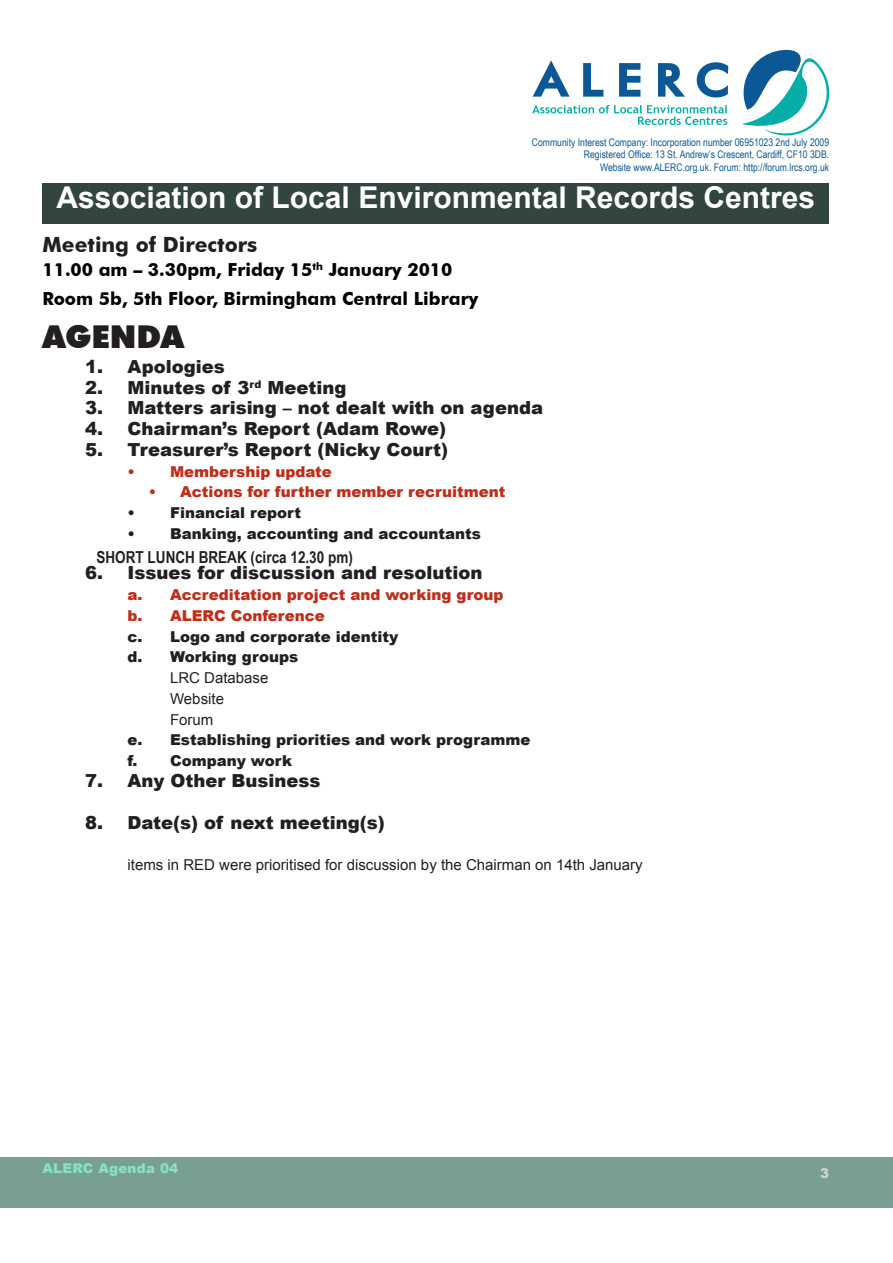
<style>
.page{position:relative;width:893px;height:1263px;background:#fff}
.page>*{position:absolute;margin:0;border:0;box-sizing:border-box;transform-origin:0 0}
.Subhead_2{font:900 31.5px "Futura BT";color:#231f20}
.t1{font:700 30px "Arial";color:#fff}
.Minorhead_1_-_no_TOC{font:700 21px "Futura BT";color:#231f20}
.Agenda_item{font:900 18px "Arial";color:#231f20}
.Minorhead_2{font:700 18px "Futura BT";color:#000}
.t2{font:700 16.5px "Arial Narrow";color:#231f20}
.Agenda_topic_lettere{font:900 15px "Arial";color:#231f20}
.Minutes_body_text{font:15px "Arial";color:#231f20}
.Agenda_topic_lettere-2{font:900 15px "Arial";color:#c02d19}
.Agenda_topic_bullet{font:900 15px "Arial";color:#231f20}
.Agenda_subtopic_bull{font:900 15px "Arial";color:#c02d19}
.Minutes_topic_body_t{font:15px "Arial";color:#231f20}
.Agenda_topic_bullet-2{font:900 15px "Arial";color:#c02d19}
.Footer_right{font:900 13.5px "Arial";letter-spacing:.015em;color:#87e2bf}
.Footer_right_reverse{font:900 13.5px "Arial";color:#d1d2d4}
.t3{font:10.5px "Arial Narrow";color:#0c5896}
</style>
<div class="page">
<div style="left:0;top:1157px;width:893px;height:50px;background:#799f95"></div>
<svg style="left:533px;top:60px;width:195px;height:37px"></svg>
<svg style="left:532px;top:105px;width:195px;height:20px"></svg>
<svg style="left:742px;top:49px;width:88px;height:87px"></svg>
<div style="left:43px;top:183px;width:786px;height:40px;background:#32463d"></div>
<p class="t3" style="left:532px;top:134px;width:299px">Community Interest Company: Incorporation number 06951023 2nd July 2009</p>
<p class="t3" style="left:584px;top:147px;width:247px">Registered Office: 13 St. Andrew’s Crescent, Cardiff, CF10 3DB.</p>
<p class="t3" style="left:600px;top:159px;width:231px">Website www.ALERC.org.uk. Forum: http://forum.lrcs.org.uk</p>
<p class="t1" style="left:57px;top:178px;width:760px">Association of Local Environmental Records Centres</p>
<p class="Minorhead_1_-_no_TOC" style="left:43px;top:232px;width:216px">Meeting of Directors</p>
<p class="Minorhead_2" style="left:43px;top:259px;width:411px">11.00 am – 3.30pm, Friday 15<sup>th</sup> January 2010</p>
<p class="Minorhead_2" style="left:43px;top:287px;width:437px">Room 5b, 5th Floor, Birmingham Central Library</p>
<p class="Subhead_2" style="left:43px;top:318px;width:143px">AGENDA</p>
<p class="Agenda_item" style="left:85px;top:353px;width:141px">1. Apologies</p>
<p class="Agenda_item" style="left:85px;top:374px;width:263px">2. Minutes of 3<sup>rd</sup> Meeting</p>
<p class="Agenda_item" style="left:85px;top:395px;width:459px">3. Matters arising – not dealt with on agenda</p>
<p class="Agenda_item" style="left:85px;top:416px;width:363px">4. Chairman’s Report (Adam Rowe)</p>
<p class="Agenda_item" style="left:85px;top:436px;width:365px">5. Treasurer’s Report (Nicky Court)</p>
<p class="Agenda_topic_bullet-2" style="left:128px;top:460px;width:206px">• Membership update</p>
<p class="Agenda_subtopic_bull" style="left:149px;top:481px;width:358px">• Actions for further member recruitment</p>
<p class="Agenda_topic_bullet" style="left:128px;top:502px;width:175px">• Financial report</p>
<p class="Agenda_topic_bullet" style="left:128px;top:523px;width:355px">• Banking, accounting and accountants</p>
<p class="t2" style="left:97px;top:545px;width:258px">SHORT LUNCH BREAK (circa 12.30 pm)</p>
<p class="Agenda_item" style="left:85px;top:560px;width:399px">6. Issues for discussion and resolution</p>
<p class="Agenda_topic_lettere-2" style="left:128px;top:584px;width:378px">a. Accreditation project and working group</p>
<p class="Agenda_topic_lettere-2" style="left:128px;top:605px;width:199px">b. ALERC Conference</p>
<p class="Agenda_topic_lettere" style="left:128px;top:625px;width:272px">c. Logo and corporate identity</p>
<p class="Agenda_topic_lettere" style="left:128px;top:646px;width:172px">d. Working groups</p>
<p class="Minutes_topic_body_t" style="left:170px;top:668px;width:100px">LRC Database</p>
<p class="Minutes_topic_body_t" style="left:170px;top:689px;width:55px">Website</p>
<p class="Minutes_topic_body_t" style="left:170px;top:710px;width:45px">Forum</p>
<p class="Agenda_topic_lettere" style="left:128px;top:729px;width:404px">e. Establishing priorities and work programme</p>
<p class="Agenda_topic_lettere" style="left:128px;top:750px;width:166px">f. Company work</p>
<p class="Agenda_item" style="left:85px;top:767px;width:237px">7. Any Other Business</p>
<p class="Agenda_item" style="left:85px;top:809px;width:301px">8. Date(s) of next meeting(s)</p>
<p class="Minutes_body_text" style="left:128px;top:855px;width:517px">items in RED were prioritised for discussion by the Chairman on 14th January</p>
<p class="Footer_right" style="left:43px;top:1158px;width:137px">ALERC Agenda 04</p>
<p class="Footer_right_reverse" style="left:820px;top:1163px;width:11px">3</p>
</div>
